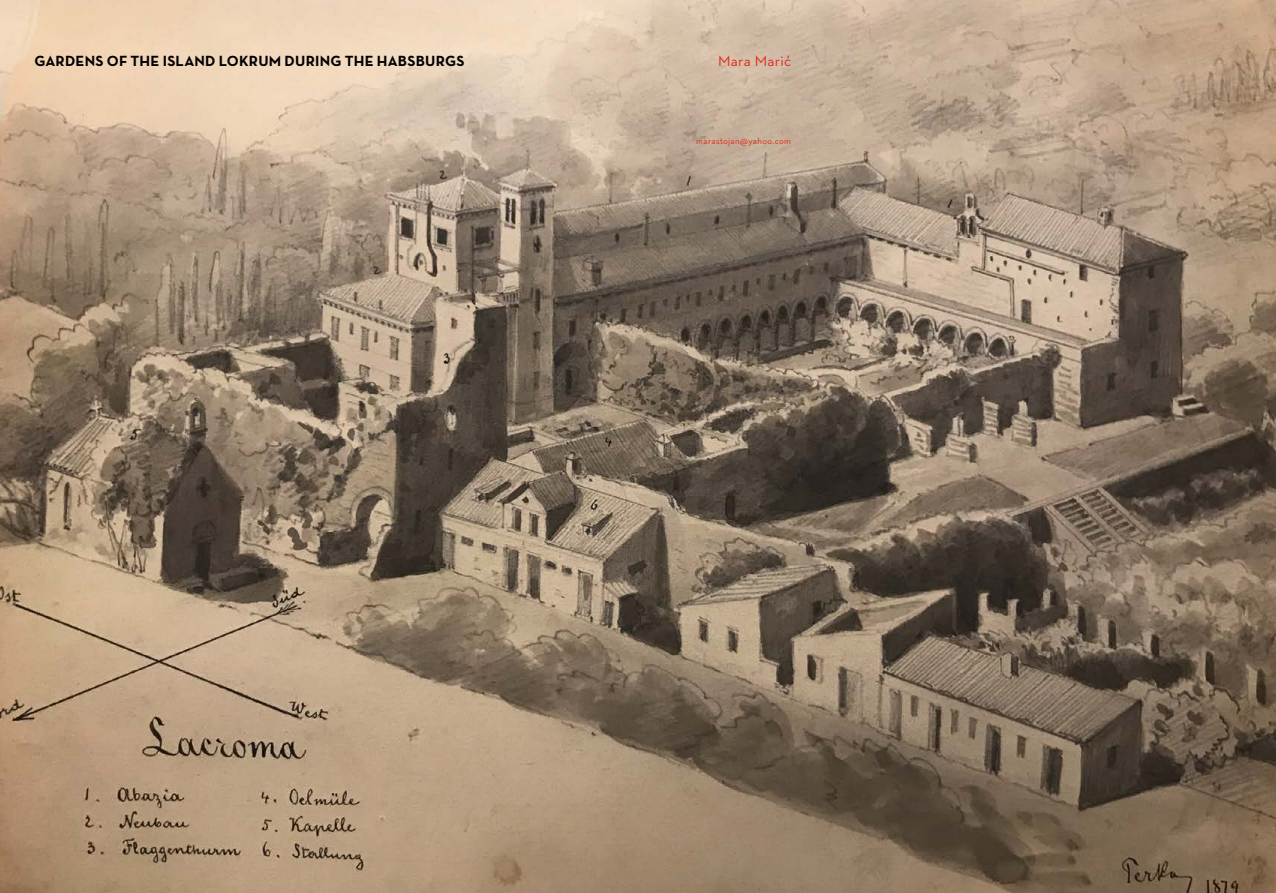
<style>
.page{position:relative;width:1276px;height:893px;background:#fff}
.page>*{position:absolute;margin:0;border:0;box-sizing:border-box;transform-origin:0 0}
.t1{font:700 15px "Neutra Text CE";letter-spacing:.025em;color:#000}
.t2{font:500 15px "Neutra Text CE";letter-spacing:.015em;color:#e32719}
.t3{font:500 9px "Neutra Text CE";letter-spacing:.035em;color:#e32719}
</style>
<div class="page">
<img style="left:0;top:0;width:1276px;height:893px">
<p class="t1" style="left:34px;top:52px;width:22px">GARDENS</p>
<p class="t1" style="left:107px;top:52px;width:66px">OF THEISLAND</p>
<p class="t1" style="left:219px;top:52px;width:20px">LOKR</p>
<p class="t1" style="left:258px;top:52px;width:57px">UM DURING</p>
<p class="t1" style="left:345px;top:52px;width:101px">THE HABSBURGS</p>
<p class="t2" style="left:718px;top:52px;width:73px">Mara Marić</p>
<p class="t3" style="left:696px;top:135px;width:96px">marastojan@yahoo.com</p>
</div>
